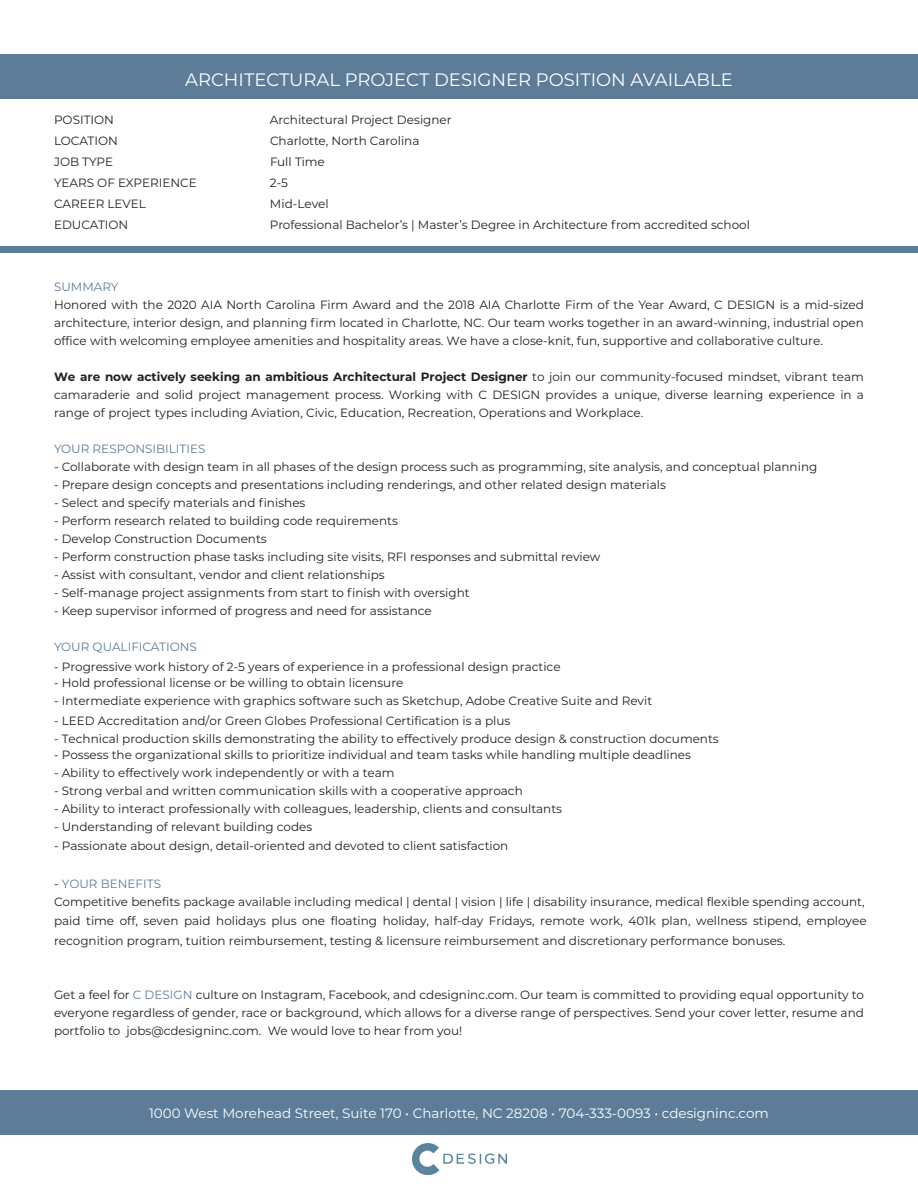
<style>
.page{position:relative;width:918px;height:1188px;background:#fff}
.page>*{position:absolute;margin:0;border:0;box-sizing:border-box;transform-origin:0 0}
.t1{font:18px "Montserrat";color:#fff}
.t2{font:13.5px "Montserrat";color:#fff}
.t3{font:12px/18px "Montserrat";color:#231f20}
.t4{font:12px "Montserrat";color:#5d7c98}
.s1{color:#5d7c98}
.s2{font-weight:700}
</style>
<div class="page">
<div style="left:0;top:54px;width:918px;height:44px;background:#5d7c98"></div>
<div style="left:0;top:1090px;width:918px;height:45px;background:#5d7c98"></div>
<div style="left:0;top:246px;width:918px;height:6px;background:#5d7c98"></div>
<img style="left:413px;top:1143px;width:94px;height:32px">
<p class="t1" style="left:185px;top:67px;width:549px">ARCHITECTURAL PROJECT DESIGNER POSITION AVAILABLE</p>
<p class="t3" style="left:54px;top:111px;width:62px">POSITION</p>
<p class="t3" style="left:54px;top:132px;width:65px">LOCATION</p>
<p class="t3" style="left:54px;top:153px;width:61px">JOB TYPE</p>
<p class="t3" style="left:54px;top:174px;width:144px">YEARS OF EXPERIENCE</p>
<p class="t3" style="left:54px;top:195px;width:93px">CAREER LEVEL</p>
<p class="t3" style="left:54px;top:216px;width:76px">EDUCATION</p>
<p class="t3" style="left:270px;top:109px;width:183px;line-height:20.7px">Architectural Project Designer<br>Charlotte, North Carolina<br>Full Time</p>
<p class="t3" style="left:270px;top:172px;width:481px;line-height:21px">2-5<br>Mid-Level<br>Professional Bachelor’s | Master’s Degree in Architecture from accredited school</p>
<p class="t3" style="left:54px;top:278px;width:811px"><span class="s1">SUMMARY<br></span>Honored with the 2020 AIA North Carolina Firm Award and the 2018 AIA Charlotte Firm of the Year Award, C DESIGN is a mid-sized architecture, interior design, and planning firm located in Charlotte, NC. Our team works together in an award-winning, industrial open office with welcoming employee amenities and hospitality areas. We have a close-knit, fun, supportive and collaborative culture.</p>
<p class="t3" style="left:54px;top:367px;width:812px;text-align:justify"><span class="s2">We are now actively seeking an ambitious Architectural Project Designer</span> to join our community-focused mindset, vibrant team camaraderie and solid project management process. Working with C DESIGN provides a unique, diverse learning experience in a range of project types including Aviation, Civic, Education, Recreation, Operations and Workplace.</p>
<p class="t4" style="left:54px;top:441px;width:153px">YOUR RESPONSIBILITIES</p>
<p class="t3" style="left:54px;top:458px;width:765px">- Collaborate with design team in all phases of the design process such as programming, site analysis, and conceptual planning</p>
<p class="t3" style="left:54px;top:476px;width:613px">- Prepare design concepts and presentations including renderings, and other related design materials</p>
<p class="t3" style="left:54px;top:494px;width:253px">- Select and specify materials and finishes</p>
<p class="t3" style="left:54px;top:512px;width:345px">- Perform research related to building code requirements</p>
<p class="t3" style="left:54px;top:530px;width:214px">- Develop Construction Documents</p>
<p class="t3" style="left:54px;top:548px;width:548px">- Perform construction phase tasks including site visits, RFI responses and submittal review</p>
<p class="t3" style="left:54px;top:566px;width:332px">- Assist with consultant, vendor and client relationships</p>
<p class="t3" style="left:54px;top:584px;width:417px">- Self-manage project assignments from start to finish with oversight</p>
<p class="t3" style="left:54px;top:602px;width:379px">- Keep supervisor informed of progress and need for assistance</p>
<p class="t4" style="left:54px;top:639px;width:144px">YOUR QUALIFICATIONS</p>
<p class="t3" style="left:54px;top:658px;width:508px">- Progressive work history of 2-5 years of experience in a professional design practice</p>
<p class="t3" style="left:54px;top:674px;width:351px">- Hold professional license or be willing to obtain licensure</p>
<p class="t3" style="left:54px;top:692px;width:600px">- Intermediate experience with graphics software such as Sketchup, Adobe Creative Suite and Revit</p>
<p class="t3" style="left:54px;top:712px;width:458px">- LEED Accreditation and/or Green Globes Professional Certification is a plus</p>
<p class="t3" style="left:54px;top:730px;width:666px">- Technical production skills demonstrating the ability to effectively produce design &amp; construction documents</p>
<p class="t3" style="left:54px;top:746px;width:639px">- Possess the organizational skills to prioritize individual and team tasks while handling multiple deadlines</p>
<p class="t3" style="left:54px;top:764px;width:342px">- Ability to effectively work independently or with a team</p>
<p class="t3" style="left:54px;top:782px;width:470px">- Strong verbal and written communication skills with a cooperative approach</p>
<p class="t3" style="left:54px;top:800px;width:510px">- Ability to interact professionally with colleagues, leadership, clients and consultants</p>
<p class="t3" style="left:54px;top:818px;width:260px">- Understanding of relevant building codes</p>
<p class="t3" style="left:54px;top:836px;width:456px">- Passionate about design, detail-oriented and devoted to client satisfaction</p>
<p class="t3" style="left:54px;top:874px;width:814px;line-height:18.9px">- <span class="s1">YOUR BENEFITS<br></span>Competitive benefits package available including medical | dental | vision | life | disability insurance, medical flexible spending account, paid time off, seven paid holidays plus one floating holiday, half-day Fridays, remote work, 401k plan, wellness stipend, employee recognition program, tuition reimbursement, testing &amp; licensure reimbursement and discretionary performance bonuses.</p>
<p class="t3" style="left:54px;top:986px;width:812px;text-align:justify">Get a feel for <span class="s1">C DESIGN</span> culture on Instagram, Facebook, and cdesigninc.com. Our team is committed to providing equal opportunity to everyone regardless of gender, race or background, which allows for a diverse range of perspectives. Send your cover letter, resume and portfolio to jobs@cdesigninc.com. We would love to hear from you!</p>
<p class="t2" style="left:149px;top:1104px;width:621px">1000 West Morehead Street, Suite 170 • Charlotte, NC 28208 • 704-333-0093 • cdesigninc.com</p>
</div>
